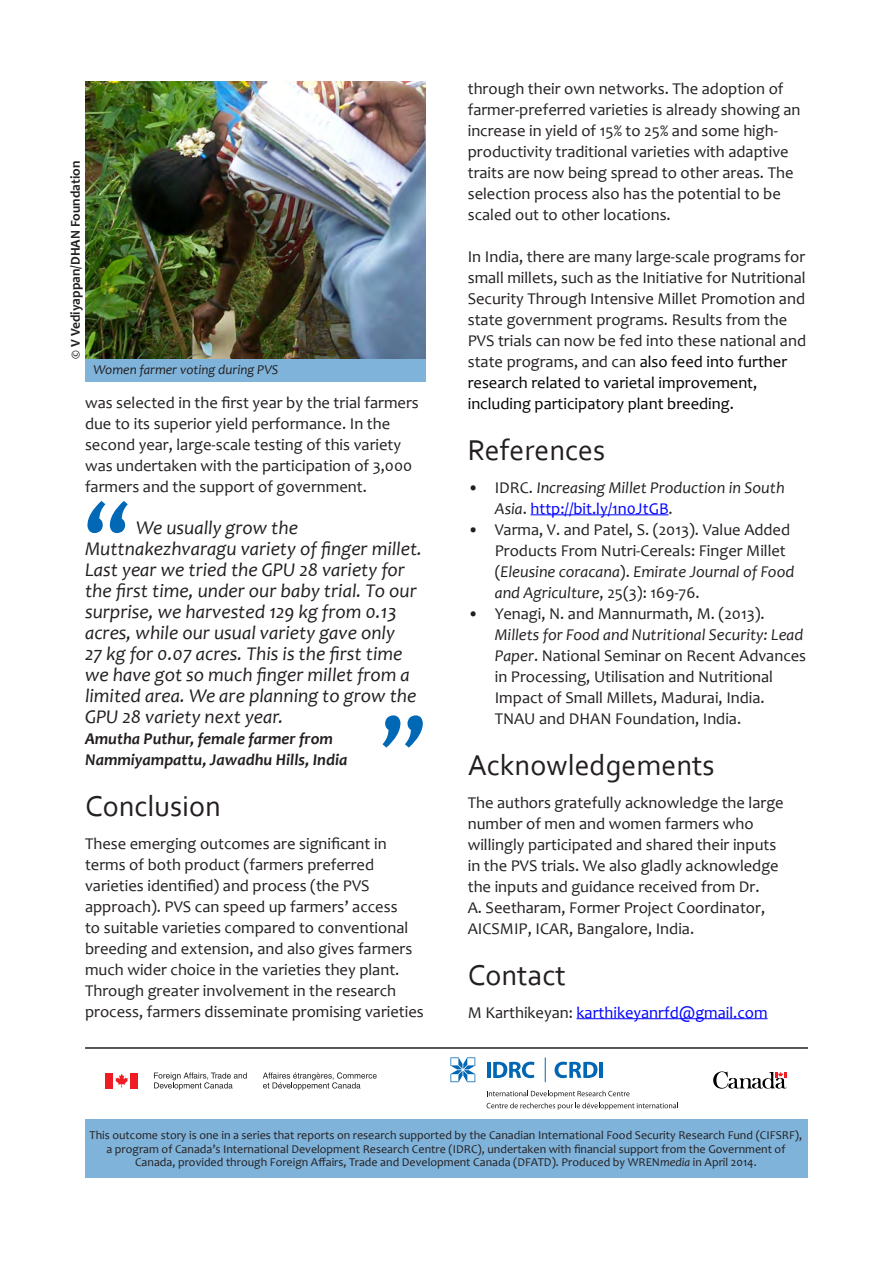
<style>
.page{position:relative;width:893px;height:1263px;background:#fff}
.page>*{position:absolute;margin:0;border:0;box-sizing:border-box;transform-origin:0 0}
.t1{font:700 90px "Candara";color:#0168b5}
.Heading{font:30px "Corbel";color:#231f20}
.t2{font:italic 19.5px/21px "Candara";color:#231f20}
.t3{font:16.5px/21px "Candara";color:#231f20}
.t4{font:italic 16.5px/21px "Candara";color:#231f20}
.t5{font:italic 700 16.5px/21px "Candara";color:#231f20}
.t6{font:16.5px "Candara";color:#00f}
.t7{font:700 13.5px "Candara";color:#231f20}
.t8{font:italic 13.5px "Candara";color:#231f20}
.Heading-2{font:12px/13.5px "Candara";color:#231f20;text-align:center}
.s1{color:#000}
.s2{font-style:normal}
.s3{font-style:normal;color:#00f}
.s4{font-style:italic}
.s5{color:#231f20}
</style>
<div class="page">
<hr style="left:530px;top:515px;width:139px;height:1px;background:#00f">
<hr style="left:576px;top:1018px;width:192px;height:1px;background:#00f">
<div style="left:85px;top:359px;width:340px;height:23px;background:#80b3da"></div>
<hr style="left:85px;top:1047px;width:723px;height:2px;background:#231f20">
<div style="left:85px;top:1120px;width:723px;height:58px;background:#80b3da"></div>
<svg style="left:713px;top:1071px;width:73px;height:18px"></svg>
<svg style="left:487px;top:1090px;width:191px;height:20px"></svg>
<svg style="left:450px;top:1057px;width:25px;height:25px"></svg>
<hr style="left:487px;top:1062px;width:4px;height:16px;background:#0166b3">
<svg style="left:493px;top:1062px;width:41px;height:16px"></svg>
<svg style="left:555px;top:1062px;width:42px;height:16px"></svg>
<hr style="left:599px;top:1062px;width:4px;height:16px;background:#0166b3">
<svg style="left:545px;top:1057px;width:1px;height:25px"></svg>
<div style="left:105px;top:1072px;width:8px;height:16px;background:#ee1d23"></div>
<div style="left:130px;top:1072px;width:8px;height:16px;background:#ee1d23"></div>
<svg style="left:115px;top:1073px;width:13px;height:14px"></svg>
<svg style="left:154px;top:1072px;width:93px;height:18px"></svg>
<svg style="left:263px;top:1072px;width:114px;height:18px"></svg>
<img style="left:85px;top:82px;width:340px;height:277px">
<p class="t7" style="left:67px;top:359px;width:199px;rotate:-90deg">© V Vediyappan/DHAN Foundation</p>
<p class="t8" style="left:94px;top:361px;width:186px">Women farmer voting during PVS</p>
<p class="t3" style="left:85px;top:392px;width:335px">was selected in the first year by the trial farmers due to its superior yield performance. In the second year, large-scale testing of this variety was undertaken with the participation of 3,000 farmers and the support of government.</p>
<p class="t2" style="left:85px;top:517px;width:339px;text-indent:51px">We usually grow the Muttnakezhvaragu variety of finger millet.<br>Last year we tried the GPU 28 variety for the first time, under our baby trial. To our surprise, we harvested 129 kg from 0.13 acres, while our usual variety gave only<br>27 kg for 0.07 acres. This is the first time we have got so much finger millet from a limited area. We are planning to grow the GPU 28 variety next year.</p>
<p class="t5" style="left:85px;top:728px;width:264px">Amutha Puthur, female farmer from<br>Nammiyampattu, Jawadhu Hills, India</p>
<p class="Heading" style="left:85px;top:788px;width:137px">Conclusion</p>
<p class="t3" style="left:85px;top:833px;width:340px">These emerging outcomes are significant in terms of both product (farmers preferred varieties identified) and process (the PVS approach). PVS can speed up farmers’ access<br>to suitable varieties compared to conventional breeding and extension, and also gives farmers much wider choice in the varieties they plant.<br>Through greater involvement in the research process, farmers disseminate promising varieties</p>
<p class="t1" style="left:85px;top:481px;width:47px">“</p>
<p class="t1" style="left:380px;top:695px;width:47px">”</p>
<p class="t3" style="left:468px;top:78px;width:334px">through their own networks. The adoption of farmer-preferred varieties is already showing an increase in yield of 15% to 25% and some high&shy;productivity traditional varieties with adaptive traits are now being spread to other areas. The selection process also has the potential to be scaled out to other locations.</p>
<p class="t3" style="left:468px;top:246px;width:340px">In India, there are many large-scale programs for small millets, such as the Initiative for Nutritional Security Through Intensive Millet Promotion and state government programs. Results from the PVS trials can now be fed into these national and state programs, and can <span class="s1">also feed into further research related to varietal improvement, including participatory plant breeding.</span></p>
<p class="Heading" style="left:468px;top:431px;width:139px">References</p>
<p class="t4" style="left:495px;top:477px;width:291px;text-indent:-27px"><span class="s2">• IDRC.</span> Increasing Millet Production in South<br>Asia<span class="s2">.</span> <span class="s3">http://bit.ly/1n0JtGB</span><span class="s2">.</span></p>
<p class="t3" style="left:495px;top:519px;width:301px;text-indent:-27px">• Varma, V. and Patel, S. (2013). Value Added Products From Nutri-Cereals: Finger Millet (<span class="s4">Eleusine coracana</span>). <span class="s4">Emirate Journal of Food and Agriculture</span>, 25(3): 169-76.</p>
<p class="t3" style="left:495px;top:603px;width:313px;text-indent:-27px">• Yenagi, N. and Mannurmath, M. (2013).<br><span class="s4">Millets for Food and Nutritional Security: Lead Paper</span>. National Seminar on Recent Advances in Processing, Utilisation and Nutritional Impact of Small Millets, Madurai, India.<br>TNAU and DHAN Foundation, India.</p>
<p class="Heading" style="left:468px;top:746px;width:248px">Acknowledgements</p>
<p class="t3" style="left:468px;top:792px;width:317px">The authors gratefully acknowledge the large number of men and women farmers who willingly participated and shared their inputs in the PVS trials. We also gladly acknowledge the inputs and guidance received from Dr.<br>A. Seetharam, Former Project Coordinator, AICSMIP, ICAR, Bangalore, India.</p>
<p class="Heading" style="left:468px;top:956px;width:100px">Contact</p>
<p class="t6" style="left:468px;top:1002px;width:301px"><span class="s5">M Karthikeyan:</span> karthikeyanrfd@gmail.com</p>
<p class="Heading-2" style="left:90px;top:1128px;width:714px">This outcome story is one in a series that reports on research supported by the Canadian International Food Security Research Fund (CIFSRF), a program of Canada’s International Development Research Centre (IDRC), undertaken with financial support from the Government of<br>Canada, provided through Foreign Affairs, Trade and Development Canada (DFATD). Produced by WREN<span class="s4">media</span> in April 2014.</p>
</div>
